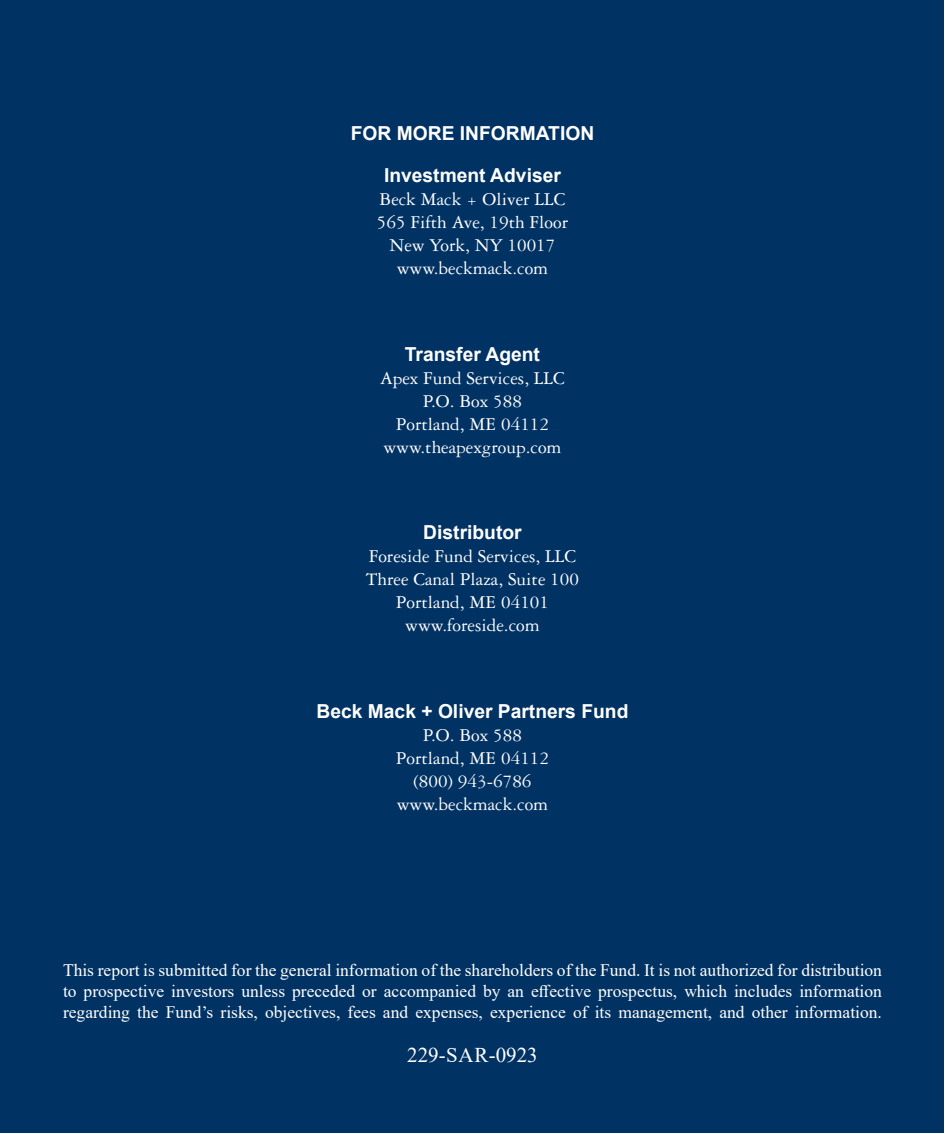
<style>
.page{position:relative;width:945px;height:1134px;background:#fff}
.page>*{position:absolute;margin:0;border:0;box-sizing:border-box;transform-origin:0 0}
.LitCode{font:21px "Times New Roman";color:#fff}
.BodyTextNoSpace{font:19.25px "Garamond 3 LT Std";color:#fff}
.SectionHeaderSpaceBe{font:700 19.25px "Arial";color:#fff}
.SectionHeaderSpaceAf{font:700 19.25px "Arial";color:#fff}
.SectionHeaderNoSpace{font:700 19.25px "Arial";color:#fff}
.BodyText{font:17.5px/21px "Times New Roman";color:#fff;text-align:justify}
</style>
<div class="page">
<div style="left:1px;top:1px;width:943px;height:1132px;background:#003263"></div>
<p class="SectionHeaderSpaceAf" style="left:351px;top:120px;width:245px">FOR MORE INFORMATION</p>
<p class="SectionHeaderNoSpace" style="left:384px;top:162px;width:178px">Investment Adviser</p>
<p class="BodyTextNoSpace" style="left:380px;top:189px;width:187px">Beck Mack + Oliver LLC</p>
<p class="BodyTextNoSpace" style="left:377px;top:212px;width:193px">565 Fifth Ave, 19th Floor</p>
<p class="BodyTextNoSpace" style="left:389px;top:235px;width:168px">New York, NY 10017</p>
<p class="BodyTextNoSpace" style="left:397px;top:258px;width:153px">www.beckmack.com</p>
<p class="SectionHeaderSpaceBe" style="left:405px;top:340px;width:137px">Transfer Agent</p>
<p class="BodyTextNoSpace" style="left:380px;top:367px;width:186px">Apex Fund Services, LLC</p>
<p class="BodyTextNoSpace" style="left:423px;top:391px;width:101px">P.O. Box 588</p>
<p class="BodyTextNoSpace" style="left:396px;top:414px;width:155px">Portland, ME 04112</p>
<p class="BodyTextNoSpace" style="left:383px;top:437px;width:180px">www.theapexgroup.com</p>
<p class="SectionHeaderSpaceBe" style="left:423px;top:519px;width:100px">Distributor</p>
<p class="BodyTextNoSpace" style="left:369px;top:546px;width:209px">Foreside Fund Services, LLC</p>
<p class="BodyTextNoSpace" style="left:366px;top:569px;width:215px">Three Canal Plaza, Suite 100</p>
<p class="BodyTextNoSpace" style="left:396px;top:592px;width:155px">Portland, ME 04101</p>
<p class="BodyTextNoSpace" style="left:405px;top:615px;width:136px">www.foreside.com</p>
<p class="SectionHeaderSpaceBe" style="left:317px;top:697px;width:313px">Beck Mack + Oliver Partners Fund</p>
<p class="BodyTextNoSpace" style="left:423px;top:724px;width:101px">P.O. Box 588</p>
<p class="BodyTextNoSpace" style="left:396px;top:748px;width:155px">Portland, ME 04112</p>
<p class="BodyTextNoSpace" style="left:413px;top:771px;width:120px">(800) 943-6786</p>
<p class="BodyTextNoSpace" style="left:397px;top:794px;width:153px">www.beckmack.com</p>
<p class="BodyText" style="left:63px;top:959px;width:821px">This report is submitted for the general information of the shareholders of the Fund. It is not authorized for distribution to prospective investors unless preceded or accompanied by an effective prospectus, which includes information regarding the Fund’s risks, objectives, fees and expenses, experience of its management, and other information.</p>
<p class="LitCode" style="left:407px;top:1040px;width:132px">229-SAR-0923</p>
</div>
